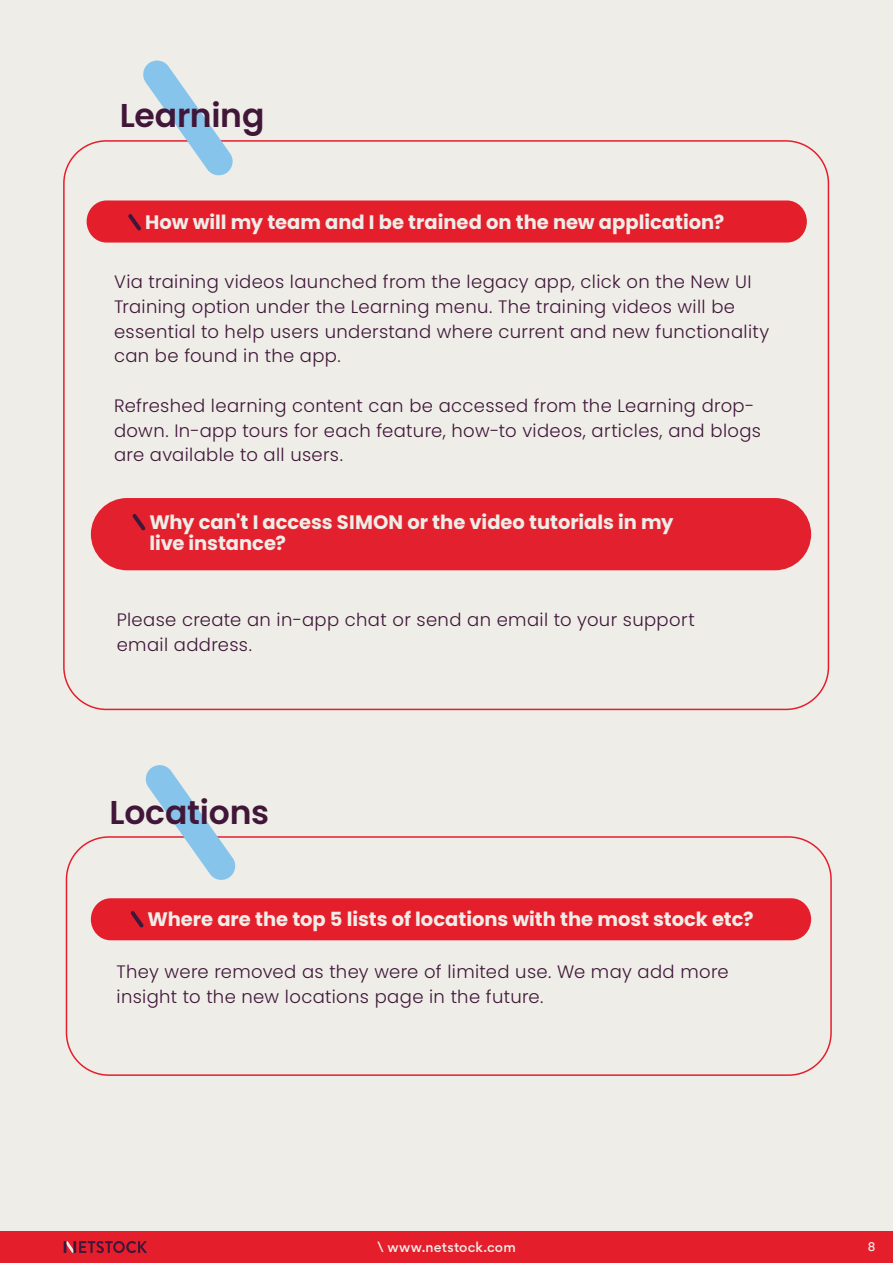
<style>
.page{position:relative;width:893px;height:1263px;background:#efede8}
.page>*{position:absolute;margin:0;border:0;box-sizing:border-box;transform-origin:0 0}
.t1{font:600 33px "Poppins";letter-spacing:-.005em;color:#401738}
.t2{font:19.5px/21.5px "Poppins";color:#efede8}
.t3{font:300 18px/24.8px "Poppins";letter-spacing:.02em;color:#3f1739}
.t4{font:500 12.75px "Gordita";letter-spacing:.015em;color:#efede8}
.t5{font:500 12px "Poppins";color:#efede8}
</style>
<div class="page">
<div style="left:0;top:1231px;width:893px;height:32px;background:#e51e2c"></div>
<svg style="left:64px;top:1241px;width:83px;height:12px"></svg>
<div style="left:87px;top:200px;width:720px;height:43px;background:#e51e2c;border-radius:20px"></div>
<svg style="left:128px;top:214px;width:13px;height:17px"></svg>
<svg style="left:141px;top:61px;width:93px;height:115px"></svg>
<div style="left:91px;top:498px;width:720px;height:72px;background:#e3212e;border-radius:36px"></div>
<svg style="left:132px;top:514px;width:14px;height:17px"></svg>
<div style="left:66px;top:836px;width:766px;height:240px;border:2px solid #e51e2c;border-radius:43px"></div>
<svg style="left:144px;top:765px;width:93px;height:115px"></svg>
<div style="left:91px;top:898px;width:720px;height:42px;background:#e51e2c;border-radius:20px"></div>
<svg style="left:130px;top:911px;width:14px;height:17px"></svg>
<h1 class="t1" style="left:120px;top:96px;width:146px">Learning</h1>
<p class="t2" style="left:145px;top:211px;width:581px">How will my team and I be trained on the new application?</p>
<p class="t3" style="left:114px;top:270px;width:657px">Via training videos launched from the legacy app, click on the New UI Training option under the Learning menu. The training videos will be essential to help users understand where current and new functionality can be found in the app.</p>
<p class="t3" style="left:114px;top:393px;width:649px">Refreshed learning content can be accessed from the Learning drop&shy;down. In-app tours for each feature, how-to videos, articles, and blogs are available to all users.</p>
<p class="t2" style="left:149px;top:511px;width:526px">Why can't I access SIMON or the video tutorials in my live instance?</p>
<p class="t3" style="left:117px;top:607px;width:580px">Please create an in-app chat or send an email to your support email address.</p>
<h1 class="t1" style="left:110px;top:794px;width:161px">Locations</h1>
<p class="t2" style="left:148px;top:908px;width:607px">Where are the top 5 lists of locations with the most stock etc?</p>
<p class="t3" style="left:117px;top:959px;width:614px">They were removed as they were of limited use. We may add more insight to the new locations page in the future.</p>
<p class="t4" style="left:377px;top:1237px;width:140px">\ www.netstock.com</p>
<p class="t5" style="left:868px;top:1240px;width:9px">8</p>
</div>
